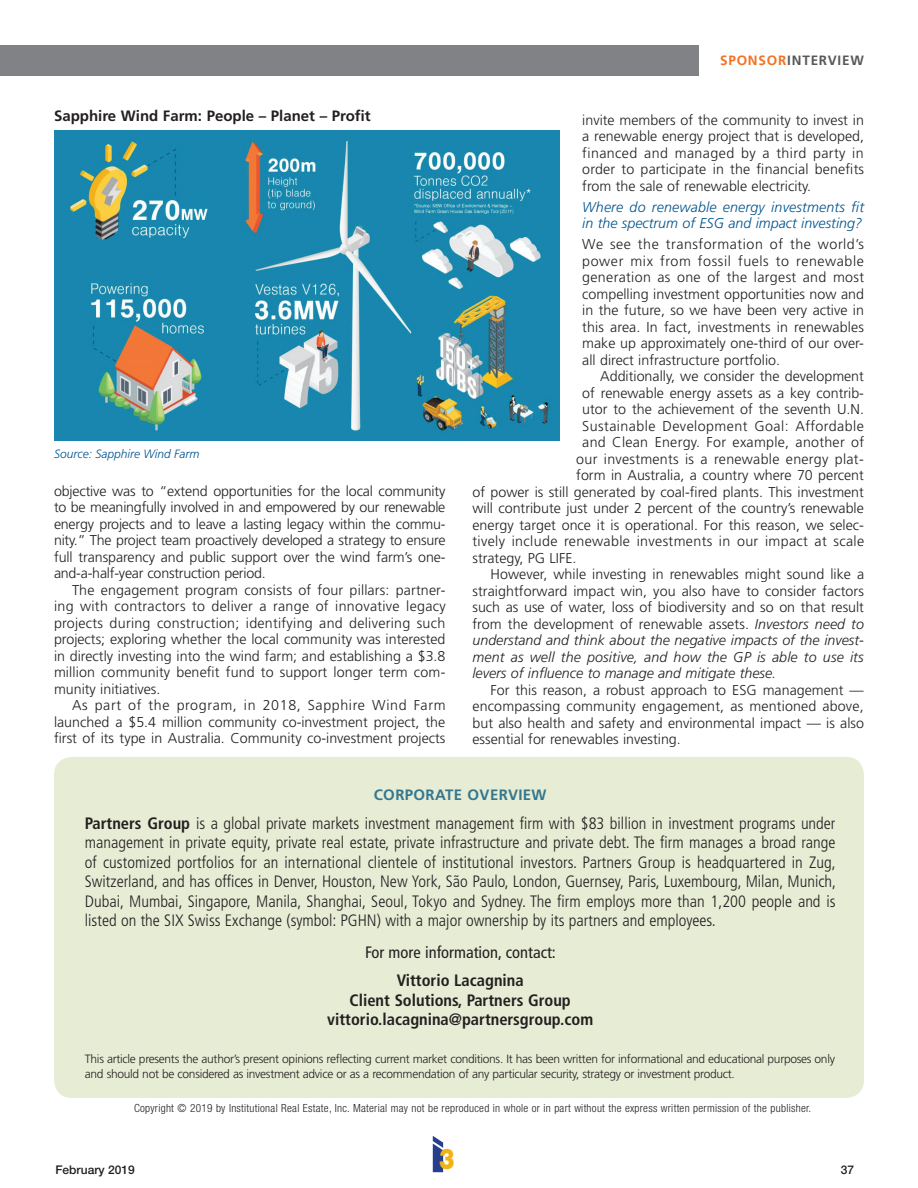
<style>
.page{position:relative;width:918px;height:1188px;background:#fff}
.page>*{position:absolute;margin:0;border:0;box-sizing:border-box;transform-origin:0 0}
.t1{font:900 28.65px "Helvetica Neue LT Std";color:#f1b311;scale:.8 1}
.SponBoxed_Text{font:300 condensed 16.5px/19.5px "Frutiger";color:#231f20;text-align:justify}
.SponInterview_Text{font:700 condensed 16.5px/19.5px "Frutiger";color:#231f20;text-align:center}
.SponInterview_Text-2{font:condensed 16.5px "Frutiger";color:#231f20}
.SponInterview_Text-3{font:700 15px "Frutiger";color:#231f20}
.Corporate_Overview{font:700 15px "Frutiger";letter-spacing:.025em;color:#33778f}
.SponsorTextIndent{font:300 14.25px/16.5px "Frutiger";color:#231f20;text-align:justify}
.Section-Interview_Te{font:300 14.25px/16.5px "Frutiger";color:#231f20;text-align:justify}
.SponQuestion{font:italic 300 14.25px/16.5px "Frutiger";letter-spacing:.005em;color:#00538d}
.SponsorTextIndent-2{font:300 14.25px "Frutiger";letter-spacing:.02em;color:#231f20}
.SponsorTextIndent-3{font:300 14.25px "Frutiger";letter-spacing:.025em;color:#231f20}
.SponsorTextIndent-4{font:300 14.25px "Frutiger";letter-spacing:.03em;color:#231f20}
.t2{font:700 13.5px "Frutiger";letter-spacing:.06em;color:#57585a}
.SponText{font:300 12px/15px "Frutiger";letter-spacing:-.025em;color:#231f20}
.t3{font:italic 300 12px "Frutiger";color:#00538d}
.t4{font:500 12px "Helvetica Neue LT Std";color:#231f20}
.t5{font:300 condensed 11.25px "Helvetica Neue LT Std";letter-spacing:.025em;color:#231f20}
.s1{color:#f37121}
.s2{font-style:italic}
.s3{font-weight:700}
</style>
<div class="page">
<div style="left:0;top:45px;width:699px;height:31px;background:#808285"></div>
<svg style="left:433px;top:1136px;width:10px;height:36px"></svg>
<div style="left:54px;top:757px;width:810px;height:341px;background:#e7ecd5;border-radius:18px"></div>
<img style="left:54px;top:130px;width:506px;height:311px">
<p class="SponInterview_Text-3" style="left:54px;top:107px;width:318px">Sapphire Wind Farm: People – Planet – Profit</p>
<p class="t3" style="left:54px;top:447px;width:147px">Source: Sapphire Wind Farm</p>
<p class="SponsorTextIndent" style="left:54px;top:483px;width:393px">objective was to “extend opportunities for the local community to be meaningfully involved in and empowered by our renewable energy projects and to leave a lasting legacy within the commu&shy;nity.” The project team proactively developed a strategy to ensure full transparency and public support over the wind farm’s one&shy;and-a-half-year construction period.</p>
<p class="SponsorTextIndent" style="left:54px;top:582px;width:393px;text-indent:18px">The engagement program consists of four pillars: partner&shy;ing with contractors to deliver a range of innovative legacy projects during construction; identifying and delivering such projects; exploring whether the local community was interested in directly investing into the wind farm; and establishing a $3.8 million community benefit fund to support longer term com&shy;munity initiatives.</p>
<p class="SponsorTextIndent" style="left:54px;top:697px;width:393px;text-indent:18px">As part of the program, in 2018, Sapphire Wind Farm launched a $5.4 million community co-investment project, the first of its type in Australia. Community co-investment projects</p>
<p class="t2" style="left:720px;top:53px;width:145px"><span class="s1">SPONSOR</span>INTERVIEW</p>
<p class="SponsorTextIndent" style="left:582px;top:111px;width:283px">invite members of the community to invest in a renewable energy project that is developed, financed and managed by a third party in order to participate in the financial benefits from the sale of renewable electricity.</p>
<p class="SponQuestion" style="left:582px;top:198px;width:283px">Where do renewable energy investments fit in the spectrum of ESG and impact investing?</p>
<p class="Section-Interview_Te" style="left:582px;top:236px;width:283px">We see the transformation of the world’s power mix from fossil fuels to renewable generation as one of the largest and most compelling investment opportunities now and in the future, so we have been very active in this area. In fact, investments in renewables make up approximately one-third of our over&shy;all direct infrastructure portfolio.</p>
<p class="SponsorTextIndent" style="left:600px;top:368px;width:265px">Additionally, we consider the development</p>
<p class="SponsorTextIndent" style="left:582px;top:384px;width:283px">of renewable energy assets as a key contrib-</p>
<p class="SponsorTextIndent" style="left:582px;top:401px;width:283px">utor to the achievement of the seventh U.N.</p>
<p class="SponsorTextIndent-4" style="left:582px;top:418px;width:283px">Sustainable Development Goal: Affordable</p>
<p class="SponsorTextIndent-2" style="left:582px;top:434px;width:283px">and Clean Energy. For example, another of</p>
<p class="SponsorTextIndent-2" style="left:576px;top:451px;width:289px">our investments is a renewable energy plat-</p>
<p class="SponsorTextIndent" style="left:576px;top:467px;width:289px">form in Australia, a country where 70 percent</p>
<p class="SponsorTextIndent" style="left:472px;top:483px;width:393px">of power is still generated by coal-fired plants. This investment</p>
<p class="SponsorTextIndent" style="left:472px;top:500px;width:393px">will contribute just under 2 percent of the country’s renewable</p>
<p class="SponsorTextIndent" style="left:472px;top:516px;width:393px">energy target once it is operational. For this reason, we selec-</p>
<p class="SponsorTextIndent-3" style="left:472px;top:533px;width:393px">tively include renewable investments in our impact at scale</p>
<p class="SponsorTextIndent" style="left:472px;top:549px;width:105px">strategy, PG LIFE.</p>
<p class="SponsorTextIndent" style="left:472px;top:566px;width:393px;text-indent:18px">However, while investing in renewables might sound like a straightforward impact win, you also have to consider factors such as use of water, loss of biodiversity and so on that result from the development of renewable assets. <span class="s2">Investors need to understand and think about the negative impacts of the invest&shy;ment as well the positive, and how the GP is able to use its levers of influence to manage and mitigate these.</span></p>
<p class="SponsorTextIndent" style="left:472px;top:681px;width:393px;text-indent:18px">For this reason, a robust approach to ESG management — encompassing community engagement, as mentioned above, but also health and safety and environmental impact — is also essential for renewables investing.</p>
<p class="Corporate_Overview" style="left:374px;top:786px;width:174px">CORPORATE OVERVIEW</p>
<p class="SponBoxed_Text" style="left:85px;top:813px;width:753px"><span class="s3">Partners Group</span> is a global private markets investment management firm with $83 billion in investment programs under management in private equity, private real estate, private infrastructure and private debt. The firm manages a broad range of customized portfolios for an international clientele of institutional investors. Partners Group is headquartered in Zug, Switzerland, and has offices in Denver, Houston, New York, São Paulo, London, Guernsey, Paris, Luxembourg, Milan, Munich, Dubai, Mumbai, Singapore, Manila, Shanghai, Seoul, Tokyo and Sydney. The firm employs more than 1,200 people and is listed on the SIX Swiss Exchange (symbol: PGHN) with a major ownership by its partners and employees.</p>
<p class="SponInterview_Text-2" style="left:365px;top:942px;width:192px">For more information, contact:</p>
<p class="SponInterview_Text" style="left:327px;top:971px;width:267px">Vittorio Lacagnina<br>Client Solutions, Partners Group vittorio.lacagnina@partnersgroup.com</p>
<p class="SponText" style="left:85px;top:1051px;width:752px">This article presents the author’s present opinions reflecting current market conditions. It has been written for informational and educational purposes only and should not be considered as investment advice or as a recommendation of any particular security, strategy or investment product.</p>
<p class="t5" style="left:134px;top:1102px;width:679px">Copyright © 2019 by Institutional Real Estate, Inc. Material may not be reproduced in whole or in part without the express written permission of the publisher.</p>
<p class="t4" style="left:56px;top:1163px;width:81px">February 2019</p>
<p class="t1" style="left:439px;top:1142px;width:21px">3</p>
<p class="t4" style="left:841px;top:1163px;width:15px">37</p>
</div>
